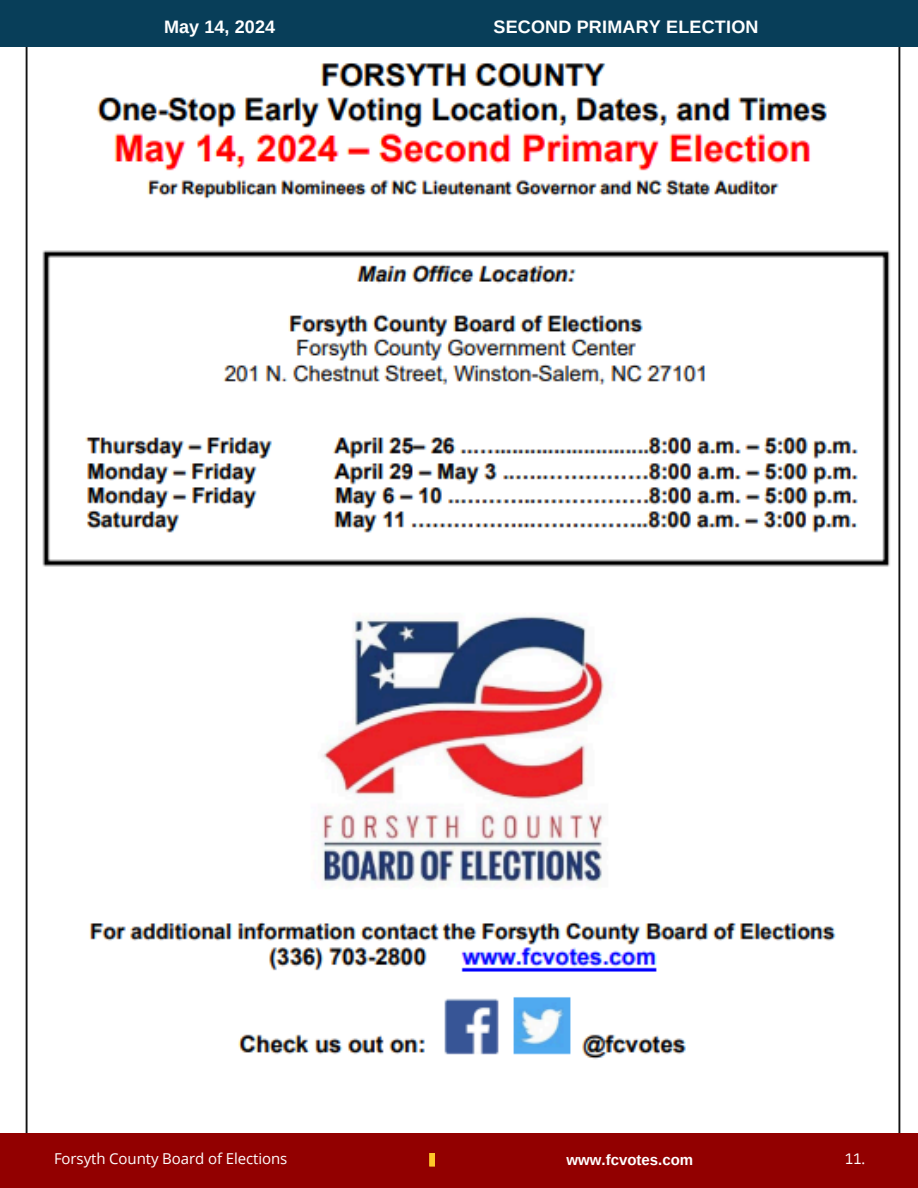
<style>
.page{position:relative;width:918px;height:1188px;background:#fff}
.page>*{position:absolute;margin:0;border:0;box-sizing:border-box;transform-origin:0 0}
.t1{font:700 18px "Arimo";letter-spacing:.01em;color:#fff}
.t2{font:15px "Open Sans";letter-spacing:-.005em;color:#fff}
.t3{font:700 15px "Arimo";color:#fff}
.t4{font:15px "IBM Plex Sans Cond";color:#fff}
</style>
<div class="page">
<img style="left:0;top:47px;width:918px;height:1087px">
<div style="left:0;top:0;width:918px;height:47px;background:#083e59"></div>
<div style="left:0;top:1135px;width:918px;height:53px;background:#920000"></div>
<svg style="left:429px;top:1153px;width:6px;height:14px"></svg>
<p class="t1" style="left:164px;top:17px;width:113px">May 14, 2024</p>
<p class="t1" style="left:494px;top:17px;width:266px">SECOND PRIMARY ELECTION</p>
<p class="t2" style="left:54px;top:1149px;width:235px">Forsyth County Board of Elections</p>
<p class="t3" style="left:567px;top:1152px;width:128px">www.fcvotes.com</p>
<p class="t4" style="left:845px;top:1149px;width:17px">14</p>
<p class="t4" style="left:853px;top:1149px;width:13px">1.</p>
</div>
